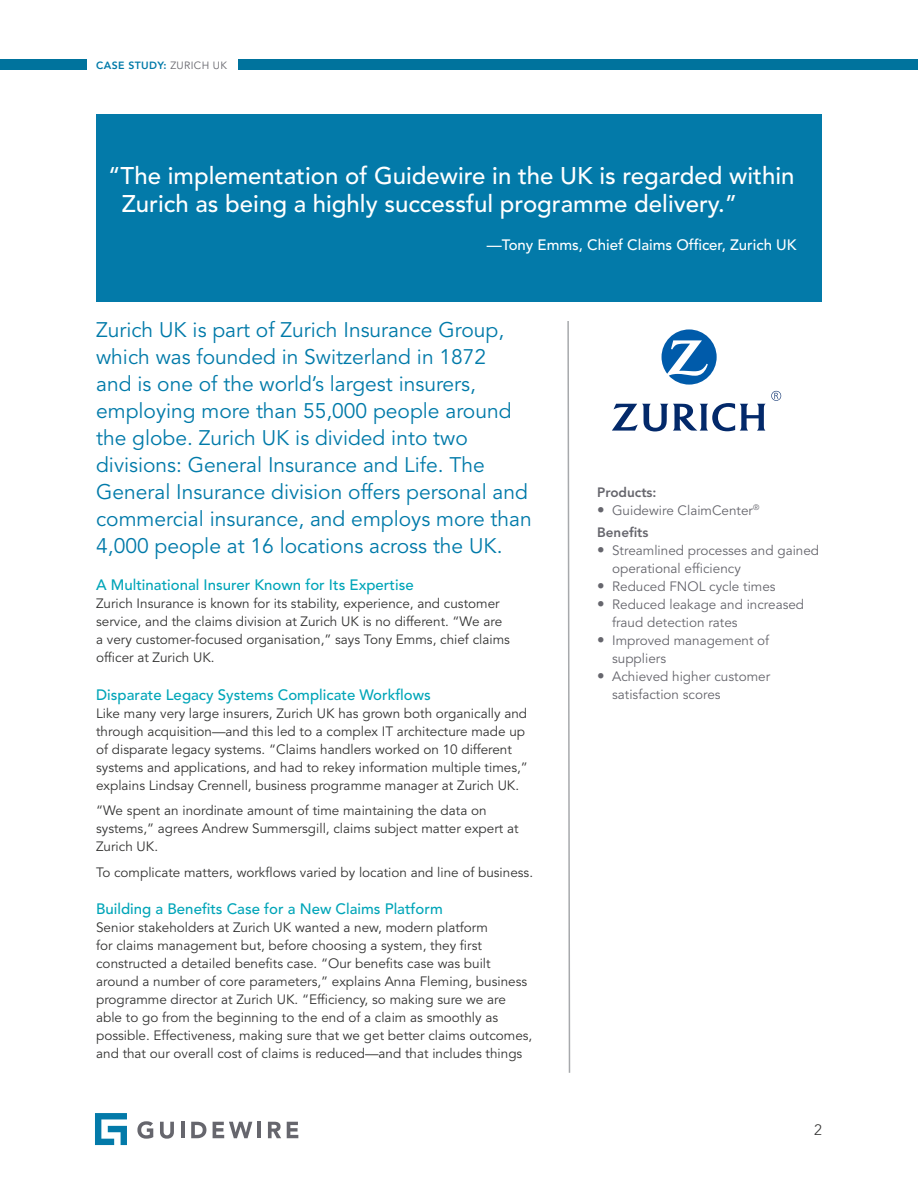
<style>
.page{position:relative;width:918px;height:1188px;background:#fff}
.page>*{position:absolute;margin:0;border:0;box-sizing:border-box;transform-origin:0 0}
.t1{font:500 24px/28.5px "Avenir LT Std";color:#fff}
.t2{font:21px/27px "Avenir LT Std";color:#007aa9}
.t3{font:500 15px "Avenir LT Std";color:#00a5b8}
.t4{font:500 15px "Avenir LT Std";color:#fff}
.t5{font:300 15px "Avenir LT Std";color:#343433}
.t6{font:13.5px/18px "Avenir LT Std";color:#343433}
.t7{font:13.5px/18px "Avenir LT Std";color:#66666d}
.t8{font:800 13.5px "Avenir LT Std";color:#66666d}
.t9{font:800 10.5px "Avenir";letter-spacing:.035em;color:#007aa9}
.s1{font-family:"Avenir LT Std";font-weight:400;color:#66666d}
.s2{font-family:"Avenir";font-size:15px}
.s3{font-weight:800}
</style>
<div class="page">
<svg style="left:137px;top:1121px;width:16px;height:18px"></svg>
<svg style="left:160px;top:1122px;width:14px;height:17px"></svg>
<hr style="left:181px;top:1122px;width:3px;height:16px;background:#66666d">
<svg style="left:191px;top:1122px;width:15px;height:16px"></svg>
<svg style="left:213px;top:1122px;width:39px;height:16px"></svg>
<hr style="left:257px;top:1122px;width:4px;height:16px;background:#66666d">
<svg style="left:268px;top:1122px;width:13px;height:16px"></svg>
<svg style="left:287px;top:1122px;width:11px;height:16px"></svg>
<svg style="left:95px;top:1113px;width:32px;height:32px"></svg>
<svg style="left:567px;top:321px;width:4px;height:752px"></svg>
<div style="left:238px;top:59px;width:680px;height:11px;background:#00739d"></div>
<div style="left:0;top:59px;width:87px;height:11px;background:#00739d"></div>
<div style="left:96px;top:114px;width:726px;height:187px;background:#037aa9"></div>
<svg style="left:662px;top:329px;width:55px;height:56px"></svg>
<svg style="left:612px;top:391px;width:169px;height:40px"></svg>
<p class="t9" style="left:96px;top:57px;width:132px">CASE STUDY: <span class="s1">ZURICH UK</span></p>
<h1 class="t1" style="left:122px;top:162px;width:674px;text-indent:-13px">“The implementation of Guidewire in the UK is regarded within<br>Zurich as being a highly successful programme delivery.”</h1>
<p class="t4" style="left:487px;top:236px;width:311px">—Tony Emms, Chief Claims Officer, Zurich UK</p>
<p class="t2" style="left:96px;top:317px;width:437px">Zurich UK is part of Zurich Insurance Group, which was founded in Switzerland in 1872<br>and is one of the world’s largest insurers, employing more than 55,000 people around the globe. Zurich UK is divided into two divisions: General Insurance and Life. The General Insurance division offers personal and commercial insurance, and employs more than 4,000 people at 16 locations across the UK.</p>
<p class="t3" style="left:96px;top:577px;width:319px">A Multinational Insurer Known for Its Expertise</p>
<p class="t6" style="left:96px;top:595px;width:415px">Zurich Insurance is known for its stability, experience, and customer service, and the claims division at Zurich UK is no different. “We are a very customer-focused organisation,” says Tony Emms, chief claims officer at Zurich UK.</p>
<p class="t3" style="left:96px;top:686px;width:336px">Disparate Legacy Systems Complicate Workflows</p>
<p class="t6" style="left:96px;top:705px;width:433px">Like many very large insurers, Zurich UK has grown both organically and through acquisition—and this led to a complex IT architecture made up of disparate legacy systems. “Claims handlers worked on 10 different systems and applications, and had to rekey information multiple times,” explains Lindsay Crennell, business programme manager at Zurich UK.</p>
<p class="t6" style="left:96px;top:802px;width:424px">“We spent an inordinate amount of time maintaining the data on systems,” agrees Andrew Summersgill, claims subject matter expert at<br>Zurich UK.</p>
<p class="t6" style="left:96px;top:864px;width:438px">To complicate matters, workflows varied by location and line of business.</p>
<p class="t3" style="left:96px;top:901px;width:348px">Building a Benefits Case for a New Claims Platform</p>
<p class="t6" style="left:96px;top:919px;width:438px">Senior stakeholders at Zurich UK wanted a new, modern platform<br>for claims management but, before choosing a system, they first constructed a detailed benefits case. “Our benefits case was built around a number of core parameters,” explains Anna Fleming, business programme director at Zurich UK. “Efficiency, so making sure we are able to go from the beginning to the end of a claim as smoothly as possible. Effectiveness, making sure that we get better claims outcomes, and that our overall cost of claims is reduced—and that includes things</p>
<p class="t8" style="left:597px;top:484px;width:61px">Products:</p>
<p class="t7" style="left:597px;top:499px;width:164px;line-height:22.5px"><span class="s2">•</span> Guidewire ClaimCenter<sup>®<br></sup><span class="s3">Benefits</span></p>
<p class="t7" style="left:612px;top:542px;width:209px;text-indent:-15px"><span class="s2">•</span> Streamlined processes and gained operational efficiency</p>
<p class="t7" style="left:597px;top:578px;width:180px"><span class="s2">•</span> Reduced FNOL cycle times</p>
<p class="t7" style="left:612px;top:596px;width:194px;text-indent:-15px"><span class="s2">•</span> Reduced leakage and increased fraud detection rates</p>
<p class="t7" style="left:612px;top:632px;width:159px;text-indent:-15px"><span class="s2">•</span> Improved management of suppliers</p>
<p class="t7" style="left:612px;top:668px;width:160px;text-indent:-15px"><span class="s2">•</span> Achieved higher customer satisfaction scores</p>
<p class="t5" style="left:814px;top:1121px;width:9px">2</p>
</div>
